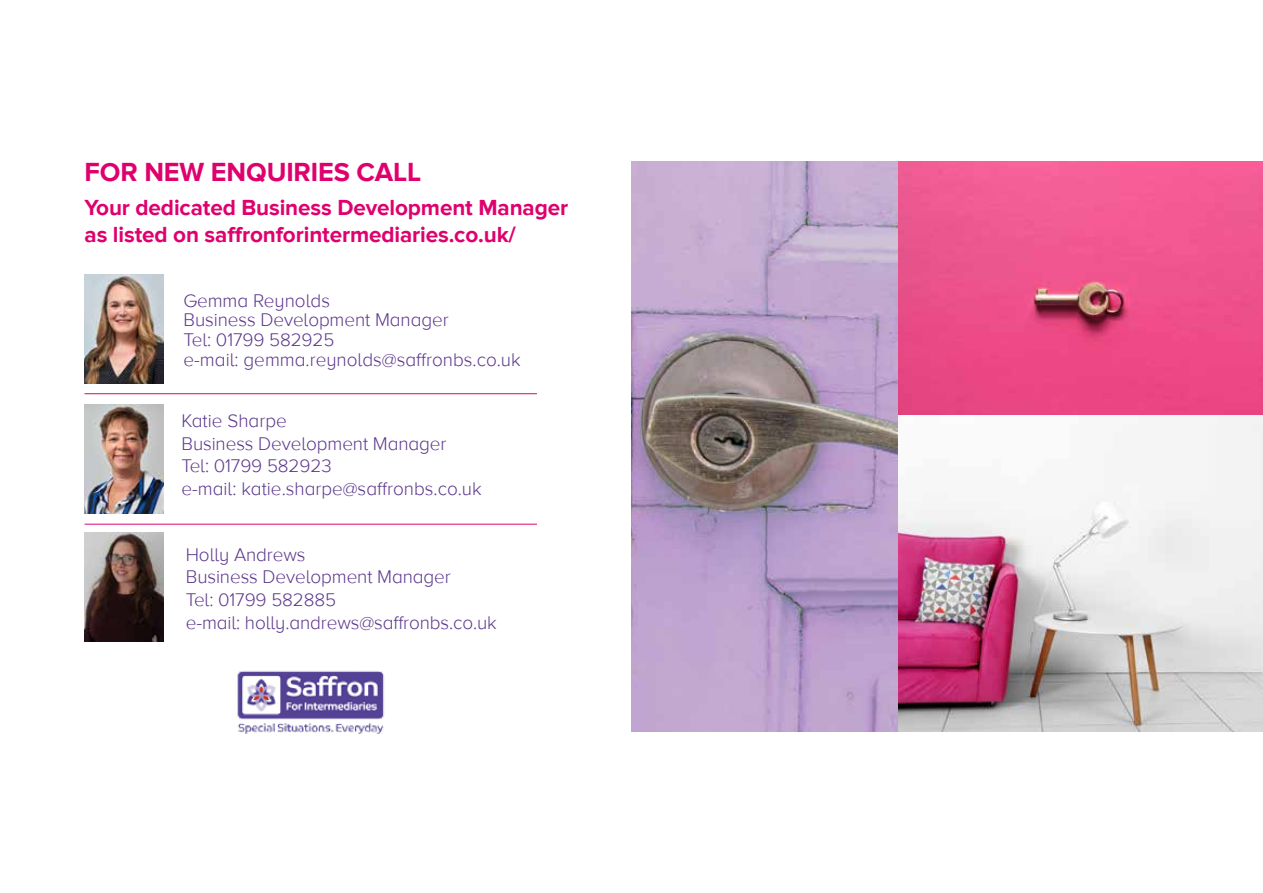
<style>
.page{position:relative;width:1263px;height:893px;background:#fff}
.page>*{position:absolute;margin:0;border:0;box-sizing:border-box;transform-origin:0 0}
.t1{font:700 27px "Proxima Nova";letter-spacing:-.005em;color:#df006e}
.t2{font:700 22.5px/27px "Proxima Nova";letter-spacing:-.005em;color:#df006e}
.t3{font:300 18.9px/22.6px "Proxima Nova A";letter-spacing:-.005em;color:#5b358c}
</style>
<div class="page">
<img style="left:631px;top:161px;width:632px;height:570px">
<img style="left:237px;top:671px;width:147px;height:62px">
<img style="left:85px;top:274px;width:78px;height:109px">
<img style="left:85px;top:404px;width:78px;height:109px">
<hr style="left:85px;top:524px;width:452px;height:1px;background:#df006e">
<hr style="left:85px;top:393px;width:452px;height:1px;background:#df006e">
<img style="left:85px;top:533px;width:78px;height:109px">
<h1 class="t1" style="left:85px;top:156px;width:338px">FOR NEW ENQUIRIES CALL</h1>
<p class="t2" style="left:85px;top:195px;width:485px">Your dedicated Business Development Manager as listed on saffronforintermediaries.co.uk/</p>
<p class="t3" style="left:184px;top:290px;width:339px;line-height:19.8px">Gemma Reynolds<br>Business Development Manager<br>Tel: 01799 582925<br>e-mail: gemma.reynolds@saffronbs.co.uk</p>
<p class="t3" style="left:181px;top:409px;width:302px">Katie Sharpe<br>Business Development Manager<br>Tel: 01799 582923<br>e-mail: katie.sharpe@saffronbs.co.uk</p>
<p class="t3" style="left:186px;top:543px;width:313px">Holly Andrews<br>Business Development Manager<br>Tel: 01799 582885<br>e-mail: holly.andrews@saffronbs.co.uk</p>
</div>
